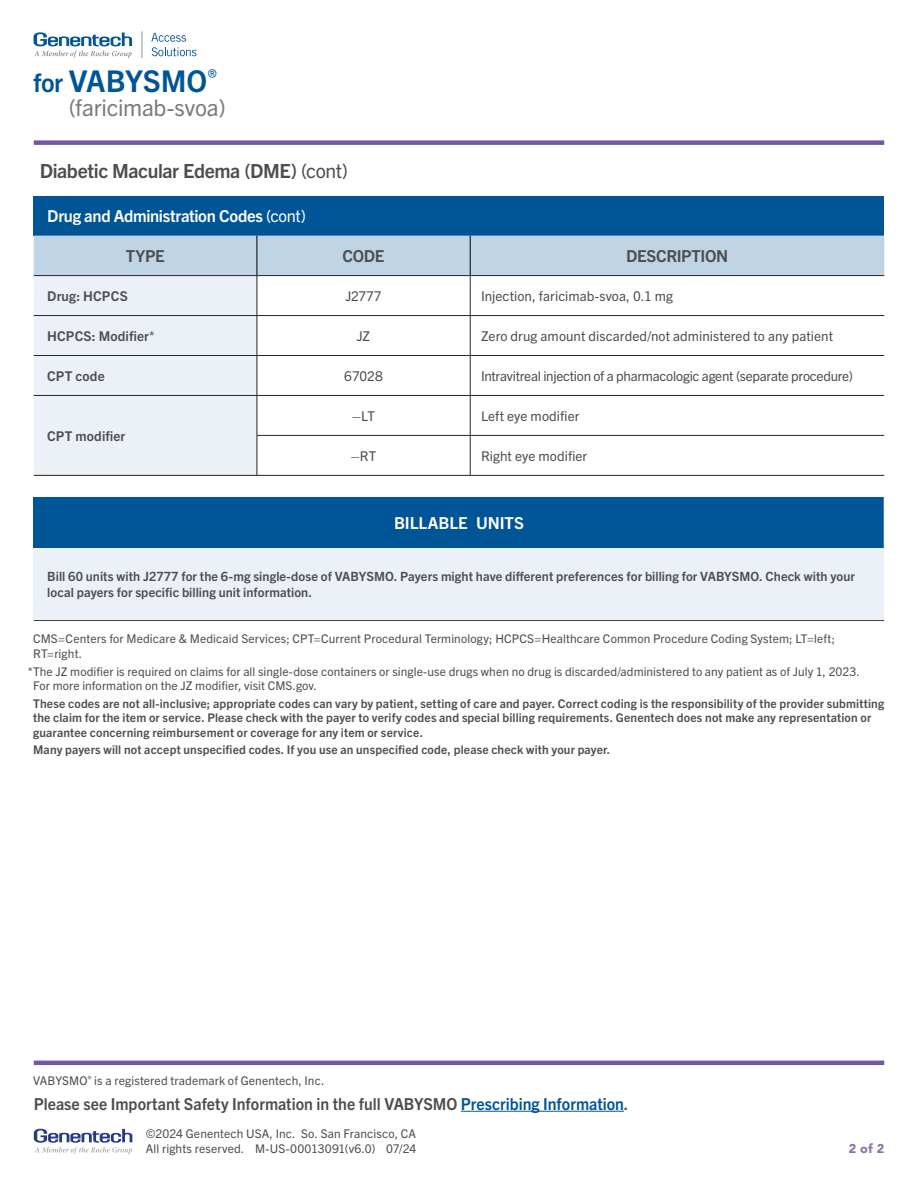
<style>
.page{position:relative;width:918px;height:1188px;background:#fff}
.page>*{position:absolute;margin:0;border:0;box-sizing:border-box;transform-origin:0 0}
.t1{font:700 30px "Trade Gothic Next LT Pro";letter-spacing:-.005em;color:#005596}
.t2{font:22.8px "Trade Gothic Next LT Pro";letter-spacing:-.01em;color:#7a7a7a}
.t3{font:700 19.5px "Trade Gothic Next LT Pro";letter-spacing:-.02em;color:#4d4d4d}
.t4{font:700 16.5px "Trade Gothic Next LT Pro";color:#4d4d4d;scale:.96 1}
.t5{font:700 16.5px "Trade Gothic Next LT Pro";letter-spacing:-.015em;color:#fff}
.t6{font:700 16.5px "Trade Gothic Next LT Pro";letter-spacing:-.02em;color:#4d4d4d}
.t7{font:700 16.5px "Trade Gothic Next LT Pro";color:#4d4d4d}
.t8{font:13.5px "Trade Gothic Next LT Pro";color:#4d4d4d}
.t9{font:13.5px "Trade Gothic Next LT Pro";letter-spacing:-.02em;color:#4d4d4d}
.t10{font:700 13.5px "Trade Gothic Next LT Pro";letter-spacing:.01em;color:#4d4d4d}
.t11{font:700 12.75px/15.3px "Trade Gothic Next LT Pro";letter-spacing:.005em;color:#4d4d4d}
.t12{font:900 12.75px "Avenir LT Std";color:#886fb1}
.t13{font:12px/14.4px "Trade Gothic Next LT Pro";letter-spacing:.01em;color:#4d4d4d}
.t14{font:700 12px/14.4px "Trade Gothic Next LT Pro";letter-spacing:.015em;color:#4d4d4d}
.s1{font-size:25.5px}
.s2{font-weight:400}
.s3{color:#005596}
</style>
<div class="page">
<div style="left:34px;top:140px;width:850px;height:5px;background:#7456a4"></div>
<svg style="left:34px;top:32px;width:98px;height:26px"></svg>
<svg style="left:141px;top:31px;width:1px;height:27px"></svg>
<svg style="left:151px;top:33px;width:45px;height:23px"></svg>
<hr style="left:461px;top:1111px;width:163px;height:1px;background:#005596">
<hr style="left:34px;top:1061px;width:850px;height:4px;background:#7456a4">
<svg style="left:34px;top:1129px;width:98px;height:25px"></svg>
<div style="left:34px;top:196px;width:850px;height:40px;background:#005596"></div>
<div style="left:34px;top:236px;width:850px;height:39px;background:#bfd5e5"></div>
<div style="left:34px;top:276px;width:223px;height:199px;background:#ebf1f7"></div>
<hr style="left:34px;top:275px;width:223px;height:1px;background:#262626">
<hr style="left:34px;top:315px;width:223px;height:1px;background:#262626">
<hr style="left:257px;top:236px;width:1px;height:39px;background:#000">
<hr style="left:470px;top:236px;width:1px;height:39px;background:#000">
<hr style="left:34px;top:395px;width:223px;height:1px;background:#262626">
<hr style="left:257px;top:435px;width:213px;height:1px;background:#262626">
<hr style="left:257px;top:275px;width:213px;height:1px;background:#262626">
<hr style="left:257px;top:276px;width:1px;height:39px;background:#262626">
<hr style="left:470px;top:275px;width:414px;height:1px;background:#262626">
<hr style="left:470px;top:276px;width:1px;height:39px;background:#262626">
<hr style="left:257px;top:315px;width:213px;height:1px;background:#262626">
<hr style="left:257px;top:316px;width:1px;height:39px;background:#262626">
<hr style="left:470px;top:315px;width:414px;height:1px;background:#262626">
<hr style="left:470px;top:316px;width:1px;height:39px;background:#262626">
<hr style="left:34px;top:355px;width:223px;height:1px;background:#262626">
<hr style="left:34px;top:475px;width:223px;height:1px;background:#262626">
<hr style="left:257px;top:355px;width:213px;height:1px;background:#262626">
<hr style="left:257px;top:356px;width:1px;height:39px;background:#262626">
<hr style="left:470px;top:355px;width:414px;height:1px;background:#262626">
<hr style="left:470px;top:356px;width:1px;height:39px;background:#262626">
<hr style="left:257px;top:395px;width:213px;height:1px;background:#262626">
<hr style="left:257px;top:396px;width:1px;height:39px;background:#262626">
<hr style="left:257px;top:436px;width:1px;height:39px;background:#262626">
<hr style="left:257px;top:475px;width:213px;height:1px;background:#262626">
<hr style="left:470px;top:395px;width:414px;height:1px;background:#262626">
<hr style="left:470px;top:396px;width:1px;height:39px;background:#262626">
<hr style="left:470px;top:435px;width:414px;height:1px;background:#262626">
<hr style="left:470px;top:436px;width:1px;height:39px;background:#262626">
<hr style="left:470px;top:475px;width:414px;height:1px;background:#262626">
<div style="left:34px;top:497px;width:850px;height:51px;background:#005596"></div>
<div style="left:34px;top:548px;width:850px;height:73px;background:#ebf1f7"></div>
<hr style="left:34px;top:620px;width:850px;height:1px;background:#404040">
<h1 class="t1" style="left:33px;top:61px;width:185px"><span class="s1">for</span> VABYSMO<sup>®</sup></h1>
<h2 class="t2" style="left:69px;top:92px;width:158px">(faricimab-svoa)</h2>
<h3 class="t3" style="left:40px;top:157px;width:310px">Diabetic Macular Edema (DME) <span class="s2">(cont)</span></h3>
<h3 class="t5" style="left:47px;top:205px;width:260px">Drug and Administration Codes <span class="s2">(cont)</span></h3>
<h3 class="t7" style="left:126px;top:244px;width:40px">TYPE</h3>
<h3 class="t7" style="left:343px;top:244px;width:43px">CODE</h3>
<h3 class="t6" style="left:626px;top:244px;width:103px">DESCRIPTION</h3>
<p class="t10" style="left:47px;top:286px;width:82px">Drug: HCPCS</p>
<p class="t8" style="left:346px;top:286px;width:38px">J2777</p>
<p class="t8" style="left:481px;top:286px;width:194px">Injection, faricimab-svoa, 0.1 mg</p>
<p class="t10" style="left:47px;top:326px;width:109px">HCPCS: Modifier<span class="s2">*</span></p>
<p class="t8" style="left:357px;top:326px;width:15px">JZ</p>
<p class="t8" style="left:481px;top:326px;width:354px">Zero drug amount discarded/not administered to any patient</p>
<p class="t10" style="left:47px;top:366px;width:59px">CPT code</p>
<p class="t8" style="left:344px;top:366px;width:40px">67028</p>
<p class="t9" style="left:481px;top:366px;width:373px">Intravitreal injection of a pharmacologic agent (separate procedure)</p>
<p class="t10" style="left:47px;top:426px;width:80px">CPT modifier</p>
<p class="t8" style="left:352px;top:406px;width:24px">–LT</p>
<p class="t8" style="left:481px;top:406px;width:100px">Left eye modifier</p>
<p class="t8" style="left:351px;top:446px;width:27px">–RT</p>
<p class="t8" style="left:481px;top:446px;width:108px">Right eye modifier</p>
<h3 class="t5" style="left:394px;top:511px;width:131px">BILLABLE UNITS</h3>
<p class="t11" style="left:47px;top:568px;width:809px">Bill 60 units with J2777 for the 6-mg single-dose of VABYSMO. Payers might have different preferences for billing for VABYSMO. Check with your local payers for specific billing unit information.</p>
<p class="t13" style="left:33px;top:631px;width:803px">CMS=Centers for Medicare &amp; Medicaid Services; CPT=Current Procedural Terminology; HCPCS=Healthcare Common Procedure Coding System; LT=left;<br>RT=right.</p>
<p class="t13" style="left:33px;top:663px;width:828px;text-indent:-5px">*The JZ modifier is required on claims for all single-dose containers or single-use drugs when no drug is discarded/administered to any patient as of July 1, 2023.<br>For more information on the JZ modifier, visit CMS.gov.</p>
<p class="t14" style="left:33px;top:695px;width:853px">These codes are not all-inclusive; appropriate codes can vary by patient, setting of care and payer. Correct coding is the responsibility of the provider submitting the claim for the item or service. Please check with the payer to verify codes and special billing requirements. Genentech does not make any representation or guarantee concerning reimbursement or coverage for any item or service.</p>
<p class="t14" style="left:33px;top:742px;width:579px">Many payers will not accept unspecified codes. If you use an unspecified code, please check with your payer.</p>
<p class="t13" style="left:33px;top:1073px;width:293px">VABYSMO<sup>®</sup> is a registered trademark of Genentech, Inc.</p>
<h3 class="t4" style="left:34px;top:1092px;width:621px">Please see Important Safety Information in the full VABYSMO <span class="s3">Prescribing Information</span>.</h3>
<p class="t13" style="left:146px;top:1126px;width:272px">©2024 Genentech USA, Inc. So. San Francisco, CA<br>All rights reserved. M-US-00013091(v6.0) 07/24</p>
<p class="t12" style="left:849px;top:1141px;width:37px">2 of 2</p>
</div>
